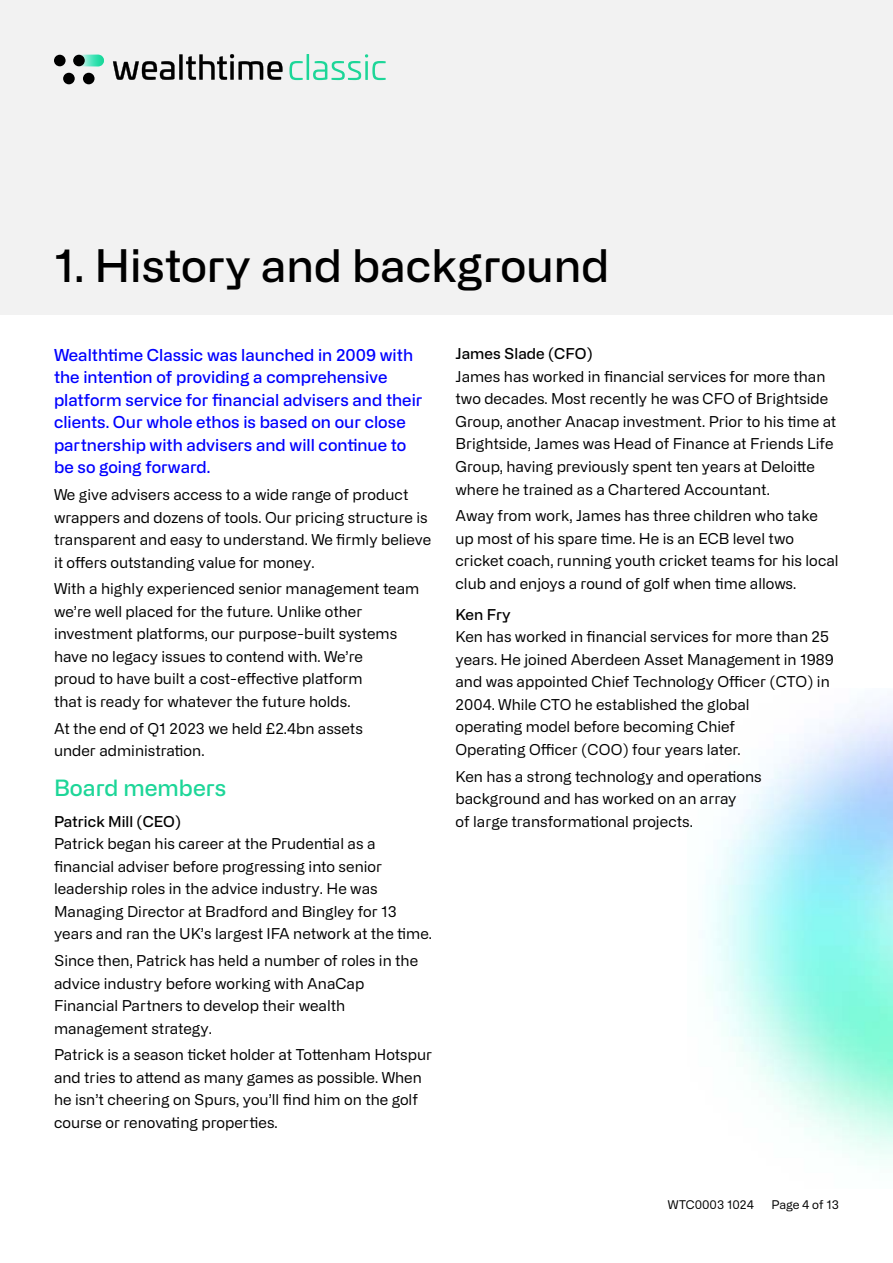
<style>
.page{position:relative;width:893px;height:1263px;background:#fff}
.page>*{position:absolute;margin:0;border:0;box-sizing:border-box;transform-origin:0 0}
.t1{font:500 45px "Alliance No.2";color:#000}
.t2{font:500 22.5px "Alliance No.2";color:#1dd698}
.t3{font:500 16.5px/22.5px "Alliance No.2";color:#00f}
.t4{font:15px/22.5px "Alliance No.2";color:#000}
.t5{font:500 15px "Alliance No.2";color:#000}
.t6{font:12px "Alliance No.2";color:#000}
</style>
<div class="page">
<div style="left:0;top:0;width:893px;height:315px;background:#f2f2f2"></div>
<svg style="left:74px;top:55px;width:30px;height:11px"></svg>
<div style="left:54px;top:55px;width:12px;height:11px;background:#000;border-radius:50%"></div>
<div style="left:63px;top:73px;width:12px;height:11px;background:#000;border-radius:50%"></div>
<div style="left:83px;top:73px;width:12px;height:11px;background:#000;border-radius:50%"></div>
<svg style="left:113px;top:61px;width:62px;height:19px"></svg>
<svg style="left:179px;top:54px;width:4px;height:26px"></svg>
<svg style="left:186px;top:54px;width:97px;height:26px"></svg>
<div style="left:73px;top:55px;width:12px;height:11px;background:#000;border-radius:50%"></div>
<svg style="left:289px;top:61px;width:14px;height:19px"></svg>
<hr style="left:307px;top:54px;width:2px;height:26px;background:#1dd698">
<svg style="left:313px;top:54px;width:73px;height:26px"></svg>
<h1 class="t1" style="left:54px;top:238px;width:557px">1. History and background</h1>
<p class="t3" style="left:54px;top:344px;width:370px">Wealthtime Classic was launched in 2009 with the intention of providing a comprehensive platform service for financial advisers and their clients. Our whole ethos is based on our close partnership with advisers and will continue to be so going forward.</p>
<p class="t4" style="left:54px;top:484px;width:379px">We give advisers access to a wide range of product wrappers and dozens of tools. Our pricing structure is transparent and easy to understand. We firmly believe it offers outstanding value for money.</p>
<p class="t4" style="left:54px;top:578px;width:367px">With a highly experienced senior management team we’re well placed for the future. Unlike other investment platforms, our purpose-built systems have no legacy issues to contend with. We’re<br>proud to have built a cost-effective platform<br>that is ready for whatever the future holds.</p>
<p class="t4" style="left:54px;top:717px;width:310px">At the end of Q1 2023 we held £2.4bn assets under administration.</p>
<h2 class="t2" style="left:54px;top:773px;width:174px">Board members</h2>
<p class="t5" style="left:54px;top:812px;width:129px">Patrick Mill (CEO)</p>
<p class="t4" style="left:54px;top:833px;width:380px">Patrick began his career at the Prudential as a financial adviser before progressing into senior leadership roles in the advice industry. He was Managing Director at Bradford and Bingley for 13 years and ran the UK’s largest IFA network at the time.</p>
<p class="t4" style="left:54px;top:949px;width:366px">Since then, Patrick has held a number of roles in the advice industry before working with AnaCap Financial Partners to develop their wealth management strategy.</p>
<p class="t4" style="left:54px;top:1044px;width:380px">Patrick is a season ticket holder at Tottenham Hotspur and tries to attend as many games as possible. When he isn’t cheering on Spurs, you’ll find him on the golf course or renovating properties.</p>
<p class="t5" style="left:455px;top:345px;width:139px">James Slade (CFO)</p>
<p class="t4" style="left:455px;top:365px;width:382px">James has worked in financial services for more than two decades. Most recently he was CFO of Brightside Group, another Anacap investment. Prior to his time at Brightside, James was Head of Finance at Friends Life Group, having previously spent ten years at Deloitte where he trained as a Chartered Accountant.</p>
<p class="t4" style="left:455px;top:505px;width:385px">Away from work, James has three children who take up most of his spare time. He is an ECB level two cricket coach, running youth cricket teams for his local club and enjoys a round of golf when time allows.</p>
<p class="t5" style="left:455px;top:605px;width:57px">Ken Fry</p>
<p class="t4" style="left:455px;top:626px;width:380px">Ken has worked in financial services for more than 25 years. He joined Aberdeen Asset Management in 1989 and was appointed Chief Technology Officer (CTO) in 2004. While CTO he established the global<br>operating model before becoming Chief<br>Operating Officer (COO) four years later.</p>
<p class="t4" style="left:455px;top:765px;width:308px">Ken has a strong technology and operations background and has worked on an array<br>of large transformational projects.</p>
<p class="t6" style="left:668px;top:1197px;width:87px">WTC0003 1024</p>
<p class="t6" style="left:771px;top:1197px;width:69px">Page 4 of 13</p>
</div>
